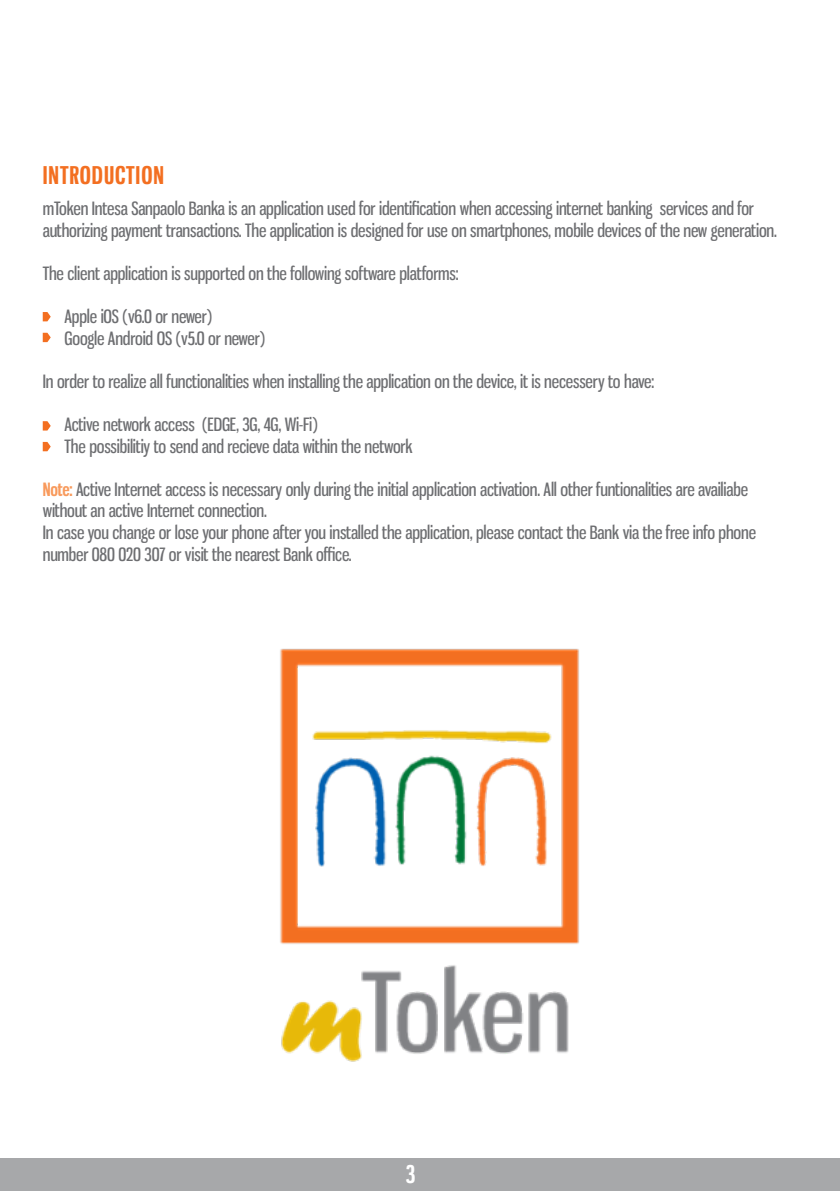
<style>
.page{position:relative;width:840px;height:1191px;background:#fff}
.page>*{position:absolute;margin:0;border:0;box-sizing:border-box;transform-origin:0 0}
.t1{font:700 24px "Gnuolane Rg";letter-spacing:.04em;color:#f36f21}
.t2{font:700 24px "Gnuolane Rg";color:#fff}
.t3{font:18px/21.6px "Gnuolane Rg";letter-spacing:-.01em;color:#6d6e71}
.s1{font-weight:700;color:#f89a5c}
</style>
<div class="page">
<div style="left:0;top:1158px;width:839px;height:33px;background:#a7a8aa"></div>
<svg style="left:43px;top:312px;width:8px;height:9px"></svg>
<svg style="left:43px;top:333px;width:8px;height:9px"></svg>
<svg style="left:43px;top:421px;width:8px;height:9px"></svg>
<svg style="left:43px;top:442px;width:8px;height:9px"></svg>
<img style="left:280px;top:648px;width:299px;height:413px">
<h1 class="t1" style="left:43px;top:160px;width:123px">INTRODUCTION</h1>
<p class="t3" style="left:43px;top:197px;width:735px">mToken Intesa Sanpaolo Banka is an application used for identification when accessing internet banking services and for authorizing payment transactions. The application is designed for use on smartphones, mobile devices of the new generation.</p>
<p class="t3" style="left:43px;top:262px;width:417px">The client application is supported on the following software platforms:</p>
<p class="t3" style="left:65px;top:305px;width:202px">Apple iOS (v6.0 or newer)<br>Google Android OS (v5.0 or newer)</p>
<p class="t3" style="left:43px;top:370px;width:612px">In order to realize all functionalities when installing the application on the device, it is necessery to have:</p>
<p class="t3" style="left:65px;top:413px;width:349px">Active network access (EDGE, 3G, 4G, Wi-Fi)<br>The possibilitiy to send and recieve data within the network</p>
<p class="t3" style="left:43px;top:478px;width:714px"><span class="s1">Note:</span> Active Internet access is necessary only during the initial application activation. All other funtionalities are availiabe without an active Internet connection.<br>In case you change or lose your phone after you installed the application, please contact the Bank via the free info phone number 080 020 307 or visit the nearest Bank office.</p>
<h1 class="t2" style="left:406px;top:1159px;width:11px">3</h1>
</div>
